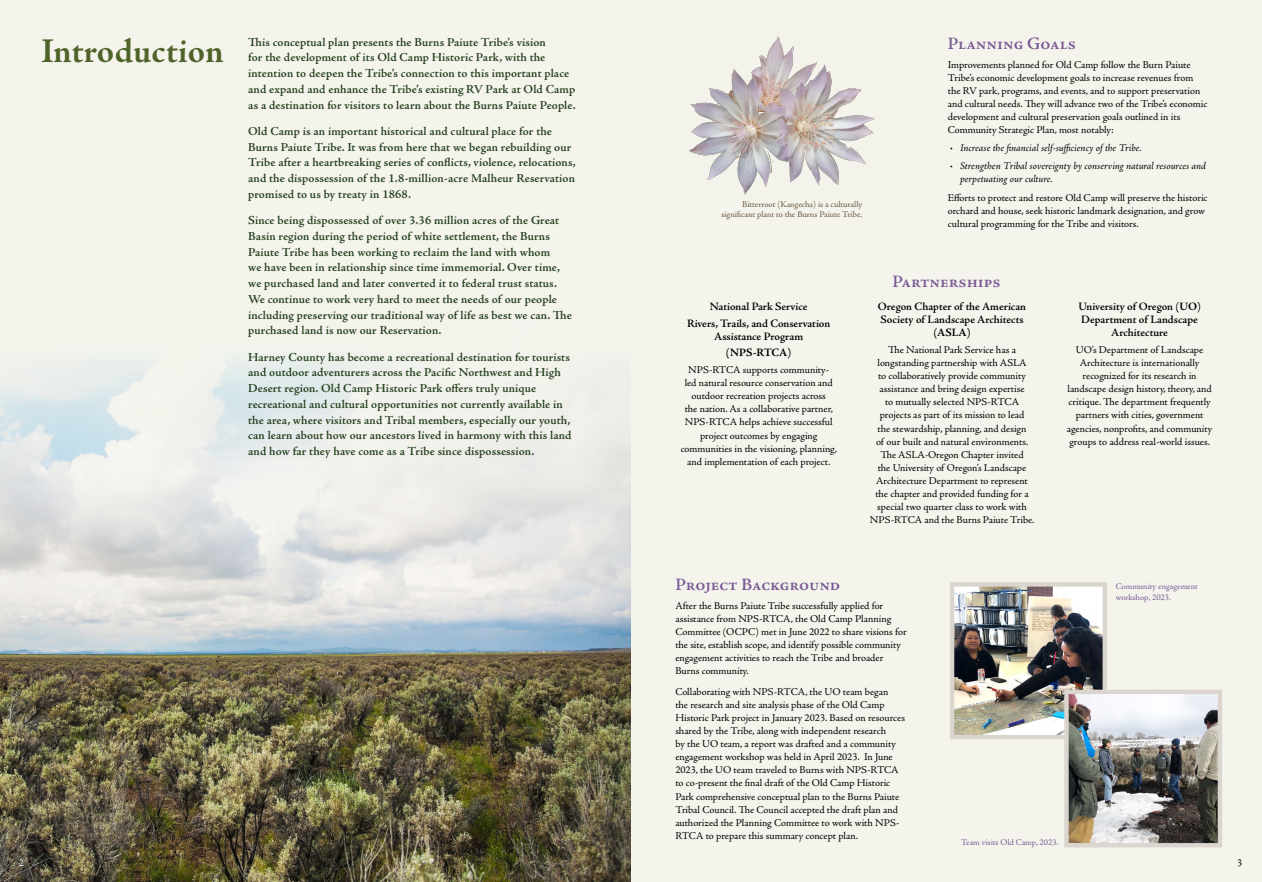
<style>
.page{position:relative;width:1262px;height:882px;background:#f4f4ed}
.page>*{position:absolute;margin:0;border:0;box-sizing:border-box;transform-origin:0 0}
.biggums{font:700 35px "Adobe Jenson Pro";color:#50642a}
.Heading_2{font:600 17.5px "Adobe Jenson Pro";color:#7b5b94}
.intro_paras{font:600 12.25px/15.8px "Adobe Jenson Pro";letter-spacing:.01em;color:#25401e}
.Heading_3{font:600 11.38px/13.1px "Adobe Jenson Pro";letter-spacing:-.005em;color:#000;text-align:center}
.Heading_3-2{font:700 11.38px "Adobe Jenson Pro";color:#000}
.t1{font:10.5px/13.1px "Adobe Jenson Pro";color:#000}
.t2{font:italic 10.5px/13.1px "Adobe Jenson Pro";letter-spacing:-.005em;color:#000}
.t3{font:10.5px "Adobe Jenson Pro";color:#fff}
.t4{font:8.75px/10.5px "Adobe Jenson Pro";letter-spacing:-.005em;color:#6c553c;text-align:right}
.t5{font:8.75px/10.5px "Adobe Jenson Pro";color:#7b5b94}
.s1{font-weight:700}
</style>
<div class="page">
<img style="left:0;top:360px;width:631px;height:522px">
<img style="left:689px;top:36px;width:186px;height:159px">
<img style="left:955px;top:587px;width:147px;height:147px">
<div style="left:950px;top:582px;width:157px;height:157px;border:4px solid #dad5ce"></div>
<img style="left:1069px;top:695px;width:148px;height:147px">
<div style="left:1064px;top:690px;width:158px;height:157px;border:4px solid #dad5ce"></div>
<p class="biggums" style="left:41px;top:31px;width:184px">Introduction</p>
<p class="intro_paras" style="left:248px;top:34px;width:329px">This conceptual plan presents the Burns Paiute Tribe’s vision<br>for the development of its Old Camp Historic Park, with the intention to deepen the Tribe’s connection to this important place and expand and enhance the Tribe’s existing RV Park at Old Camp as a destination for visitors to learn about the Burns Paiute People.</p>
<p class="intro_paras" style="left:248px;top:123px;width:329px">Old Camp is an important historical and cultural place for the Burns Paiute Tribe. It was from here that we began rebuilding our Tribe after a heartbreaking series of conflicts, violence, relocations, and the dispossession of the 1.8-million-acre Malheur Reservation promised to us by treaty in 1868.</p>
<p class="intro_paras" style="left:248px;top:213px;width:325px">Since being dispossessed of over 3.36 million acres of the Great Basin region during the period of white settlement, the Burns Paiute Tribe has been working to reclaim the land with whom<br>we have been in relationship since time immemorial. Over time, we purchased land and later converted it to federal trust status.<br>We continue to work very hard to meet the needs of our people including preserving our traditional way of life as best we can. The purchased land is now our Reservation.</p>
<p class="intro_paras" style="left:248px;top:349px;width:325px">Harney County has become a recreational destination for tourists and outdoor adventurers across the Pacific Northwest and High Desert region. Old Camp Historic Park offers truly unique recreational and cultural opportunities not currently available in the area, where visitors and Tribal members, especially our youth, can learn about how our ancestors lived in harmony with this land and how far they have come as a Tribe since dispossession.</p>
<p class="t4" style="left:721px;top:199px;width:143px">Bitterroot (Kangecha) is a culturally significant plant to the Burns Paiute Tribe.</p>
<p class="Heading_2" style="left:948px;top:34px;width:130px">Planning Goals</p>
<p class="t1" style="left:948px;top:58px;width:261px">Improvements planned for Old Camp follow the Burn Paiute Tribe’s economic development goals to increase revenues from the RV park, programs, and events, and to support preservation and cultural needs. They will advance two of the Tribe’s economic development and cultural preservation goals outlined in its Community Strategic Plan, most notably:</p>
<p class="t2" style="left:949px;top:142px;width:194px">• Increase the financial self-sufficiency of the Tribe.</p>
<p class="t2" style="left:960px;top:160px;width:248px;text-indent:-10px">• Strengthen Tribal sovereignty by conserving natural resources and perpetuating our culture.</p>
<p class="t1" style="left:948px;top:191px;width:261px">Efforts to protect and restore Old Camp will preserve the historic orchard and house, seek historic landmark designation, and grow cultural programming for the Tribe and visitors.</p>
<p class="Heading_2" style="left:892px;top:272px;width:110px">Partnerships</p>
<p class="Heading_3" style="left:710px;top:300px;width:99px">National Park Service</p>
<p class="Heading_3" style="left:687px;top:317px;width:145px">Rivers, Trails, and Conservation<br>Assistance Program</p>
<p class="Heading_3-2" style="left:726px;top:346px;width:67px">(NPS-RTCA)</p>
<p class="t1" style="left:681px;top:363px;width:158px;text-align:center">NPS-RTCA supports community-<br>led natural resource conservation and outdoor recreation projects across<br>the nation. As a collaborative partner, NPS-RTCA helps achieve successful project outcomes by engaging communities in the visioning, planning, and implementation of each project.</p>
<p class="Heading_3" style="left:878px;top:300px;width:150px">Oregon Chapter of the American<br>Society of Landscape Architects <span class="s1">(ASLA)</span></p>
<p class="t1" style="left:870px;top:343px;width:166px;text-align:center">The National Park Service has a longstanding partnership with ASLA<br>to collaboratively provide community assistance and bring design expertise<br>to mutually selected NPS-RTCA projects as part of its mission to lead<br>the stewardship, planning, and design<br>of our built and natural environments.<br>The ASLA-Oregon Chapter invited<br>the University of Oregon’s Landscape Architecture Department to represent the chapter and provided funding for a special two quarter class to work with NPS-RTCA and the Burns Paiute Tribe.</p>
<p class="Heading_3" style="left:1078px;top:300px;width:124px">University of Oregon (<span class="s1">UO</span>)<br>Department of Landscape<br>Architecture</p>
<p class="t1" style="left:1067px;top:343px;width:147px;text-align:center">UO’s Department of Landscape Architecture is internationally recognized for its research in landscape design history, theory, and critique. The department frequently partners with cities, government agencies, nonprofits, and community groups to address real-world issues.</p>
<p class="Heading_2" style="left:675px;top:575px;width:166px">Project Background</p>
<p class="t1" style="left:675px;top:599px;width:233px">After the Burns Paiute Tribe successfully applied for assistance from NPS-RTCA, the Old Camp Planning Committee (OCPC) met in June 2022 to share visions for the site, establish scope, and identify possible community engagement activities to reach the Tribe and broader Burns community.</p>
<p class="t1" style="left:675px;top:685px;width:231px">Collaborating with NPS-RTCA, the UO team began<br>the research and site analysis phase of the Old Camp Historic Park project in January 2023. Based on resources shared by the Tribe, along with independent research<br>by the UO team, a report was drafted and a community engagement workshop was held in April 2023. In June 2023, the UO team traveled to Burns with NPS-RTCA to co-present the final draft of the Old Camp Historic Park comprehensive conceptual plan to the Burns Paiute Tribal Council. The Council accepted the draft plan and authorized the Planning Committee to work with NPS-RTCA to prepare this summary concept plan.</p>
<p class="t5" style="left:961px;top:837px;width:99px">Team visits Old Camp, 2023.</p>
<p class="t5" style="left:1115px;top:582px;width:84px">Community engagement workshop, 2023.</p>
<p class="t3" style="left:19px;top:857px;width:7px">2</p>
<p class="t1" style="left:1237px;top:857px;width:7px">3</p>
</div>
